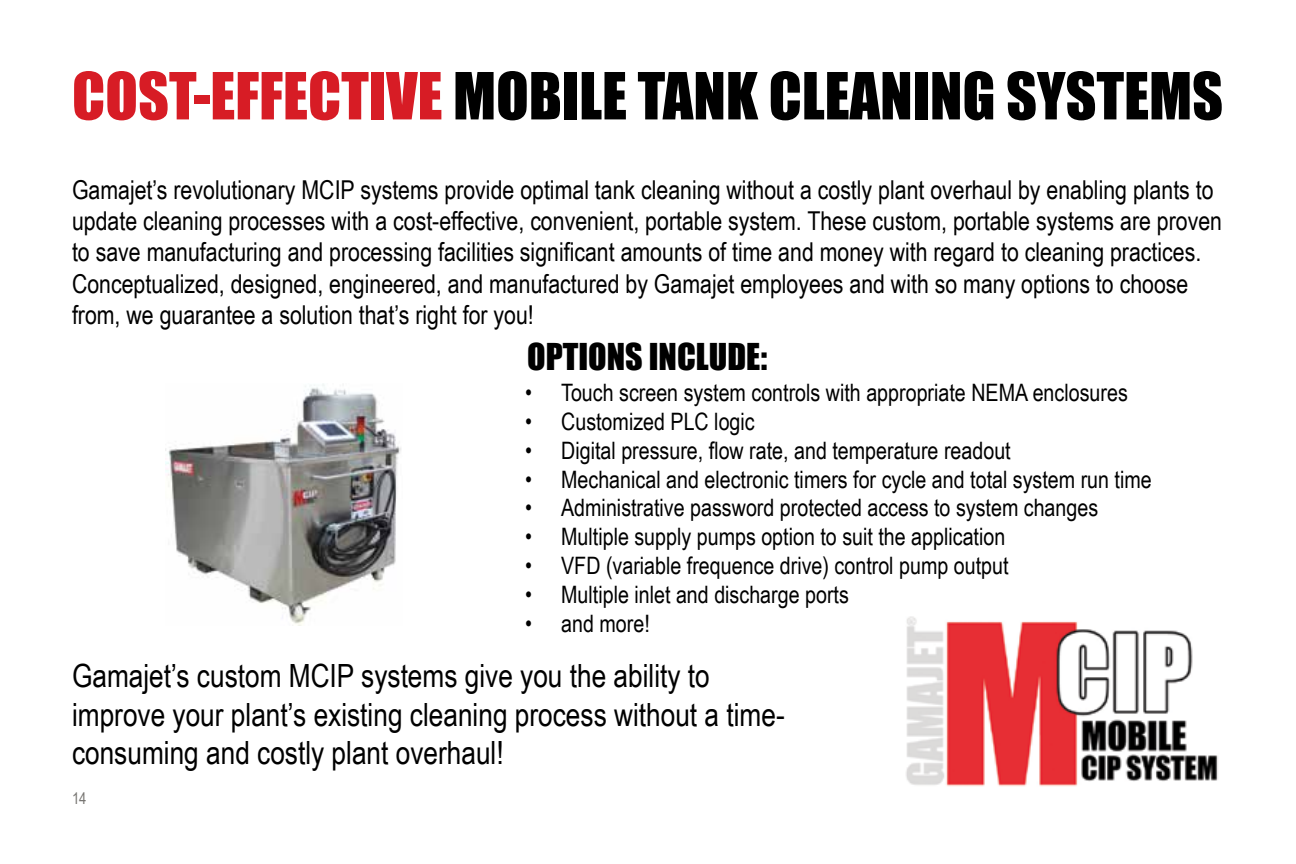
<style>
.page{position:relative;width:1296px;height:864px;background:#fff}
.page>*{position:absolute;margin:0;border:0;box-sizing:border-box;transform-origin:0 0}
.t1{font:60px "Impact";color:#000}
.t2{font:34px "Impact";color:#000}
.t3{font:32px/38.4px "Arial Narrow";color:#000}
.t4{font:26px/31.2px "Arial Narrow";color:#000}
.t5{font:24px "Arial Narrow";color:#000}
.t6{font:16px "Arial Narrow";color:#777572}
.s1{color:#d71c25}
</style>
<div class="page">
<img style="left:906px;top:616px;width:312px;height:171px">
<img style="left:165px;top:384px;width:236px;height:241px">
<h1 class="t1" style="left:72px;top:59px;width:1153px"><span class="s1">COST-EFFECTIVE</span> MOBILE TANK CLEANING SYSTEMS</h1>
<p class="t4" style="left:72px;top:174px;width:1152px">Gamajet’s revolutionary MCIP systems provide optimal tank cleaning without a costly plant overhaul by enabling plants to update cleaning processes with a cost-effective, convenient, portable system. These custom, portable systems are proven to save manufacturing and processing facilities significant amounts of time and money with regard to cleaning practices.<br>Conceptualized, designed, engineered, and manufactured by Gamajet employees and with so many options to choose from, we guarantee a solution that’s right for you!</p>
<h2 class="t2" style="left:527px;top:335px;width:242px">OPTIONS INCLUDE:</h2>
<p class="t5" style="left:525px;top:379px;width:604px">• Touch screen system controls with appropriate NEMA enclosures</p>
<p class="t5" style="left:525px;top:408px;width:231px">• Customized PLC logic</p>
<p class="t5" style="left:525px;top:436px;width:487px">• Digital pressure, flow rate, and temperature readout</p>
<p class="t5" style="left:525px;top:465px;width:628px">• Mechanical and electronic timers for cycle and total system run time</p>
<p class="t5" style="left:525px;top:494px;width:575px">• Administrative password protected access to system changes</p>
<p class="t5" style="left:525px;top:523px;width:482px">• Multiple supply pumps option to suit the application</p>
<p class="t5" style="left:525px;top:552px;width:485px">• VFD (variable frequence drive) control pump output</p>
<p class="t5" style="left:525px;top:580px;width:325px">• Multiple inlet and discharge ports</p>
<p class="t5" style="left:525px;top:609px;width:126px">• and more!</p>
<p class="t3" style="left:72px;top:656px;width:714px">Gamajet’s custom MCIP systems give you the ability to improve your plant’s existing cleaning process without a time&shy;consuming and costly plant overhaul!</p>
<p class="t6" style="left:72px;top:789px;width:16px">14</p>
</div>
